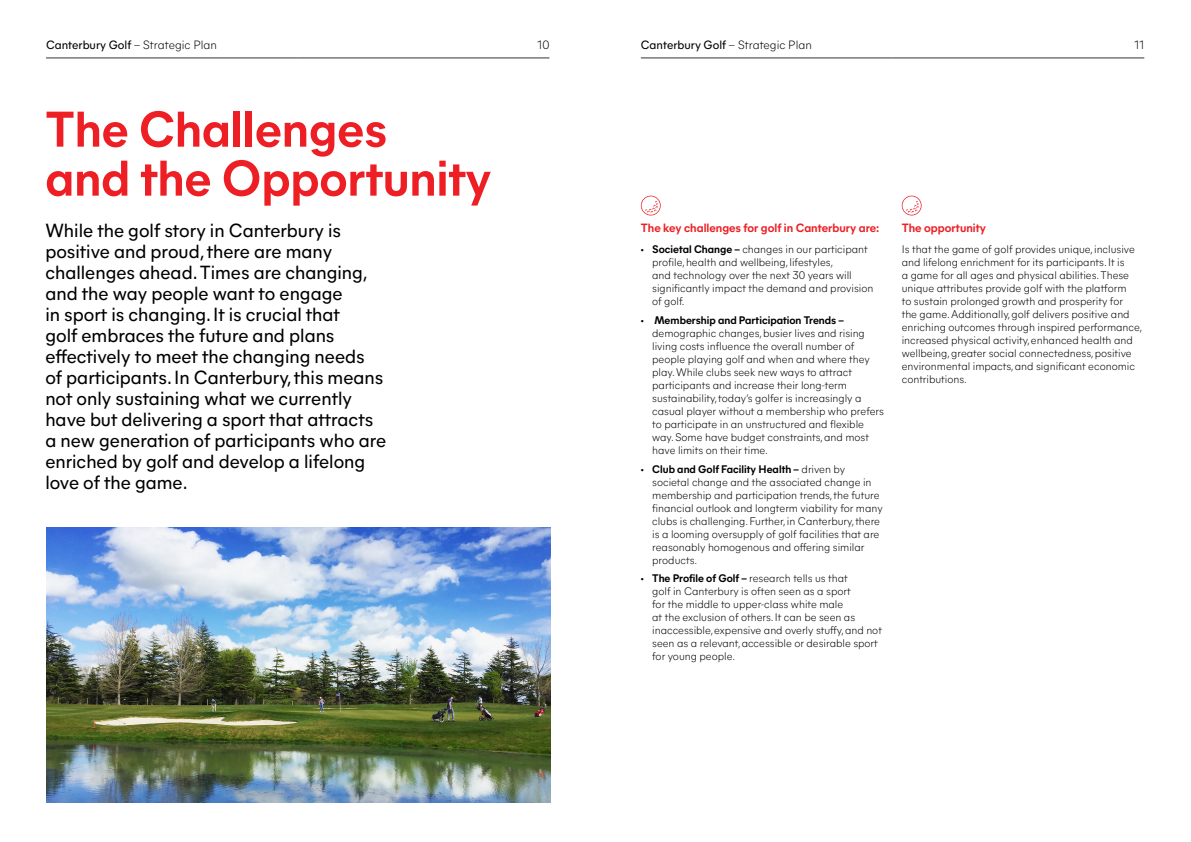
<style>
.page{position:relative;width:1191px;height:842px;background:#fff}
.page>*{position:absolute;margin:0;border:0;box-sizing:border-box;transform-origin:0 0}
.t1{font:700 50px/49px "Mier A";color:#ed1f24}
.t2{font:19px/21px "Mier A";color:#000}
.t3{font:12px "Mier A";color:#000}
.t4{font:700 12px "Mier A";color:#ed1f24}
.t5{font:300 12px "Mier A";color:#000}
.t6{font:300 11px/13px "Mier A";color:#000}
.s1{font-weight:300}
.s2{font-family:"Myriad Pro";font-weight:400}
.s3{font-weight:700}
</style>
<div class="page">
<hr style="left:46px;top:58px;width:252px;height:1px;background:#303435">
<hr style="left:298px;top:58px;width:251px;height:1px;background:#303435">
<hr style="left:641px;top:58px;width:251px;height:1px;background:#303435">
<hr style="left:892px;top:58px;width:252px;height:1px;background:#303435">
<svg style="left:641px;top:196px;width:19px;height:19px"></svg>
<svg style="left:901px;top:196px;width:20px;height:19px"></svg>
<img style="left:46px;top:527px;width:504px;height:275px">
<p class="t3" style="left:46px;top:36px;width:172px">Canterbury Golf <span class="s1">– Strategic Plan</span></p>
<p class="t5" style="left:537px;top:36px;width:13px">10</p>
<p class="t3" style="left:641px;top:36px;width:172px">Canterbury Golf <span class="s1">– Strategic Plan</span></p>
<p class="t5" style="left:1134px;top:36px;width:11px">11</p>
<h1 class="t1" style="left:45px;top:101px;width:447px">The Challenges<br>and the Opportunity</h1>
<p class="t2" style="left:45px;top:219px;width:342px">While the golf story in Canterbury is positive and proud, there are many challenges ahead. Times are changing, and the way people want to engage<br>in sport is changing. It is crucial that<br>golf embraces the future and plans effectively to meet the changing needs<br>of participants. In Canterbury, this means not only sustaining what we currently have but delivering a sport that attracts a new generation of participants who are enriched by golf and develop a lifelong love of the game.</p>
<p class="t4" style="left:641px;top:219px;width:240px">The key challenges for golf in Canterbury are:</p>
<p class="t6" style="left:652px;top:242px;width:223px;text-indent:-11px"><span class="s2">•</span> <span class="s3">Societal Change –</span> changes in our participant profile, health and wellbeing, lifestyles,<br>and technology over the next 30 years will significantly impact the demand and provision of golf.</p>
<p class="t6" style="left:652px;top:313px;width:233px;text-indent:-11px"><span class="s2">•</span> <span class="s3">Membership and Participation Trends – </span>demographic changes, busier lives and rising living costs influence the overall number of people playing golf and when and where they play. While clubs seek new ways to attract participants and increase their long-term sustainability, today’s golfer is increasingly a casual player without a membership who prefers to participate in an unstructured and flexible way. Some have budget constraints, and most have limits on their time.</p>
<p class="t6" style="left:652px;top:462px;width:232px;text-indent:-11px"><span class="s2">•</span> <span class="s3">Club and Golf Facility Health –</span> driven by societal change and the associated change in membership and participation trends, the future financial outlook and longterm viability for many clubs is challenging. Further, in Canterbury, there is a looming oversupply of golf facilities that are reasonably homogenous and offering similar products.</p>
<p class="t6" style="left:652px;top:571px;width:231px;text-indent:-11px"><span class="s2">•</span> <span class="s3">The Profile of Golf –</span> research tells us that<br>golf in Canterbury is often seen as a sport<br>for the middle to upper-class white male<br>at the exclusion of others. It can be seen as inaccessible, expensive and overly stuffy, and not seen as a relevant, accessible or desirable sport for young people.</p>
<p class="t4" style="left:901px;top:219px;width:86px">The opportunity</p>
<p class="t6" style="left:901px;top:242px;width:242px">Is that the game of golf provides unique, inclusive and lifelong enrichment for its participants. It is<br>a game for all ages and physical abilities. These unique attributes provide golf with the platform<br>to sustain prolonged growth and prosperity for<br>the game. Additionally, golf delivers positive and enriching outcomes through inspired performance, increased physical activity, enhanced health and wellbeing, greater social connectedness, positive environmental impacts, and significant economic contributions.</p>
</div>
